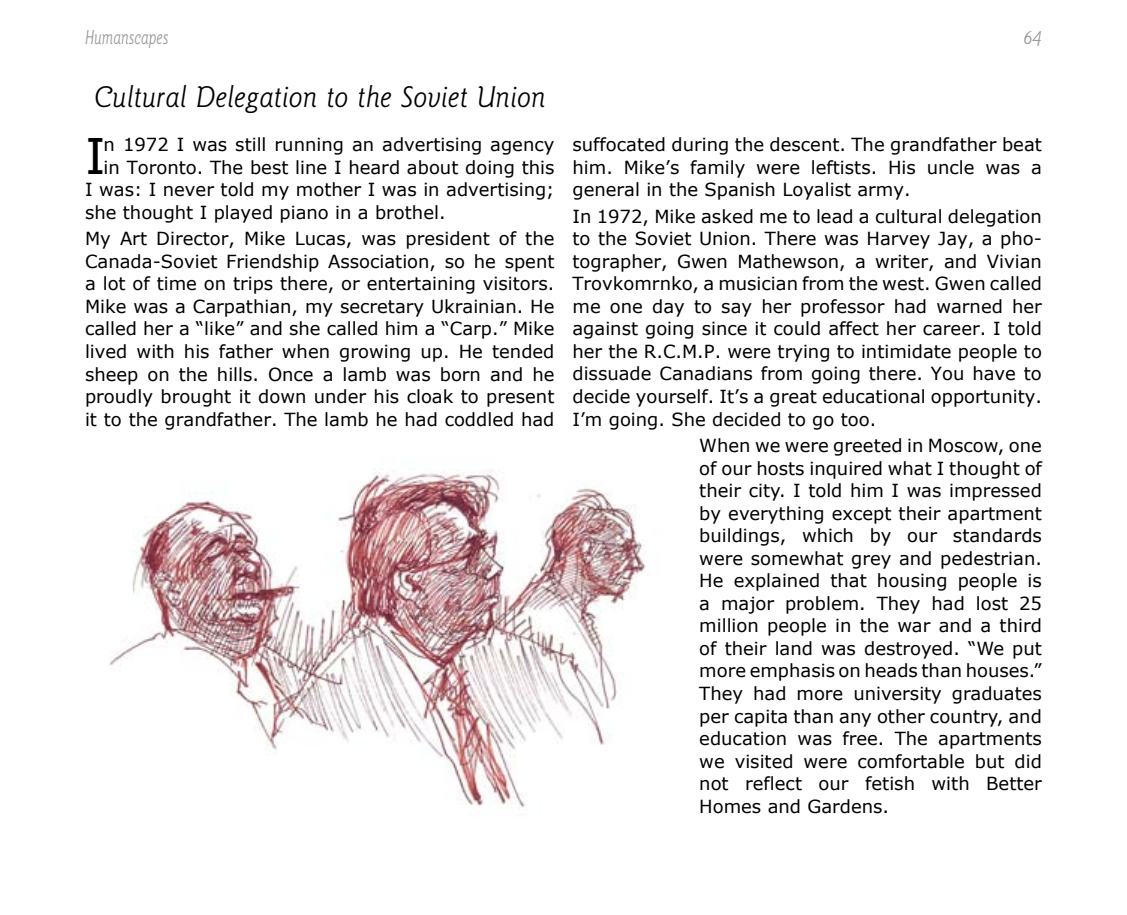
<style>
.page{position:relative;width:1127px;height:915px;background:#fff}
.page>*{position:absolute;margin:0;border:0;box-sizing:border-box;transform-origin:0 0}
.t1{font:48.9px "Verdana";color:#000}
.t2{font:italic 27px "EFN Goldy OT";color:#000}
.t3{font:18px/22.5px "Verdana";color:#000;text-align:justify}
.t4{font:italic 18px "EFN Goldy OT";color:#939598;scale:.8 1}
.t5{font:italic 18px "EFN Goldy OT";color:#939598}
</style>
<div class="page">
<img style="left:109px;top:470px;width:537px;height:345px">
<p class="t4" style="left:85px;top:27px;width:106px">Humanscapes</p>
<p class="t5" style="left:1023px;top:27px;width:20px">64</p>
<h2 class="t2" style="left:94px;top:81px;width:453px">Cultural Delegation to the Soviet Union</h2>
<h1 class="t1" style="left:85px;top:125px;width:22px">I</h1>
<p class="t3" style="left:104px;top:133px;width:452px">n 1972 I was still running an advertising agency</p>
<p class="t3" style="left:572px;top:133px;width:471px">suffocated during the descent. The grandfather beat him. Mike’s family were leftists. His uncle was a general in the Spanish Loyalist army.</p>
<p class="t3" style="left:572px;top:204px;width:471px;text-align:left">In 1972, Mike asked me to lead a cultural delegation to the Soviet Union. There was Harvey Jay, a pho&shy;tographer, Gwen Mathewson, a writer, and Vivian Trovkomrnko, a musician from the west. Gwen called me one day to say her professor had warned her against going since it could affect her career. I told her the R.C.M.P. were trying to intimidate people to dissuade Canadians from going there. You have to decide yourself. It’s a great educational opportunity.<br>I’m going. She decided to go too.</p>
<p class="t3" style="left:699px;top:433px;width:344px">When we were greeted in Moscow, one of our hosts inquired what I thought of their city. I told him I was impressed by everything except their apartment buildings, which by our standards were somewhat grey and pedestrian.<br>He explained that housing people is a major problem. They had lost 25 million people in the war and a third of their land was destroyed. “We put more emphasis on heads than houses.” They had more university graduates per capita than any other country, and education was free. The apartments we visited were comfortable but did not reflect our fetish with Better Homes and Gardens.</p>
<p class="t3" style="left:104px;top:155px;width:452px">in Toronto. The best line I heard about doing this</p>
<p class="t3" style="left:85px;top:178px;width:471px">I was: I never told my mother I was in advertising;</p>
<p class="t3" style="left:85px;top:200px;width:362px">she thought I played piano in a brothel.</p>
<p class="t3" style="left:85px;top:227px;width:471px">My Art Director, Mike Lucas, was president of the Canada-Soviet Friendship Association, so he spent a lot of time on trips there, or entertaining visitors.<br>Mike was a Carpathian, my secretary Ukrainian. He called her a “like” and she called him a “Carp.” Mike lived with his father when growing up. He tended sheep on the hills. Once a lamb was born and he proudly brought it down under his cloak to present it to the grandfather. The lamb he had coddled had</p>
</div>
